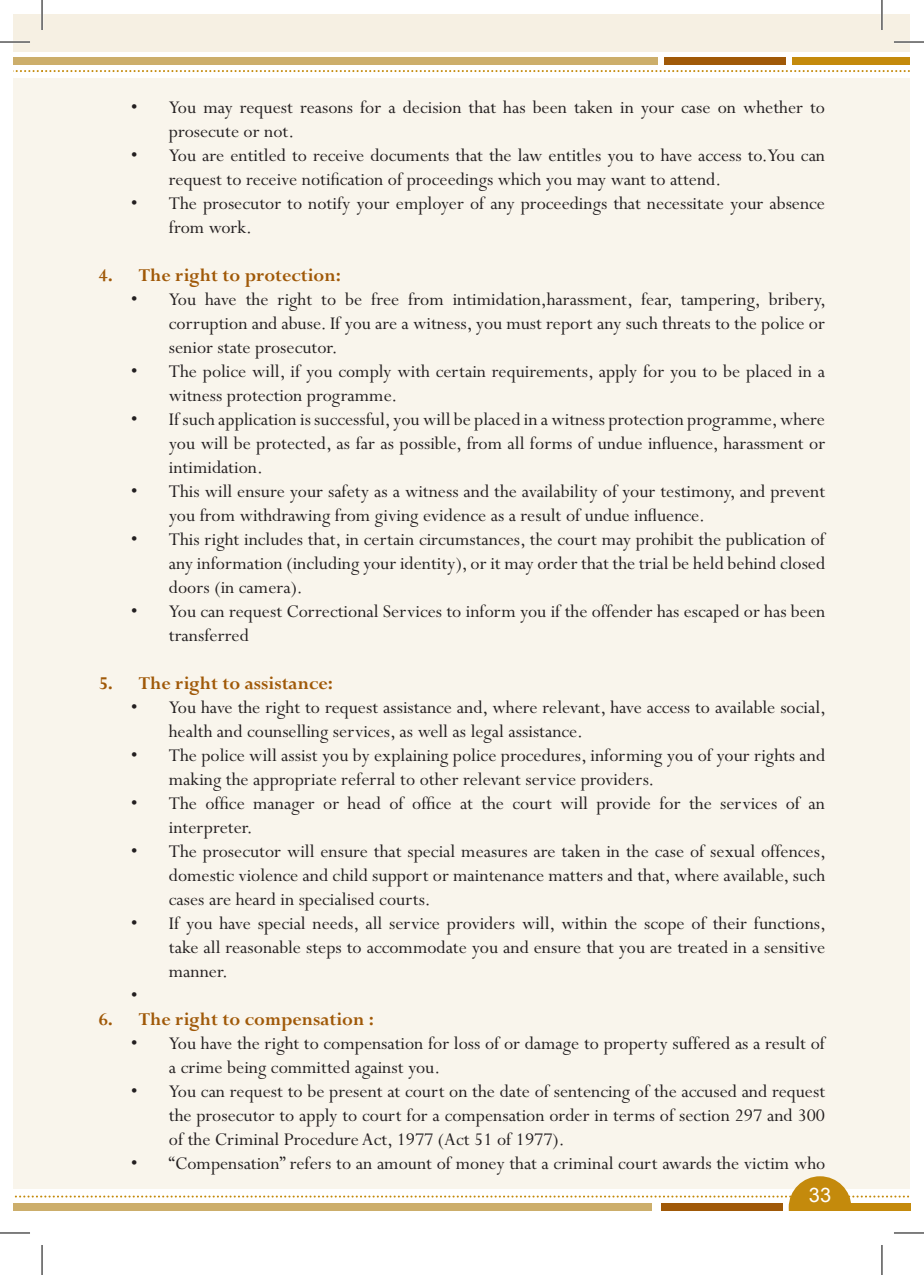
<style>
.page{position:relative;width:924px;height:1275px;background:#fff}
.page>*{position:absolute;margin:0;border:0;box-sizing:border-box;transform-origin:0 0}
.Bullets{font:20px/24px "Perpetua";color:#231f20}
.Subheading{font:700 20px "Perpetua";color:#a05908}
.t1{font:20px "Arial";color:#fff}
</style>
<div class="page">
<div style="left:14px;top:1203px;width:28px;height:7px;background:#ccae6b"></div>
<div style="left:14px;top:57px;width:28px;height:7px;background:#ccae6b"></div>
<div style="left:14px;top:79px;width:28px;height:1110px;background:#f9f5ec"></div>
<div style="left:14px;top:14px;width:28px;height:38px;background:#f6f0e3"></div>
<div style="left:42px;top:1203px;width:609px;height:7px;background:#ccae6b"></div>
<div style="left:660px;top:1203px;width:121px;height:7px;background:#a05908"></div>
<div style="left:788px;top:1203px;width:121px;height:7px;background:#c48a0c"></div>
<svg style="left:14px;top:1195px;width:896px;height:2px"></svg>
<div style="left:792px;top:57px;width:117px;height:7px;background:#c48a0c"></div>
<div style="left:664px;top:57px;width:121px;height:7px;background:#a05908"></div>
<div style="left:42px;top:57px;width:615px;height:7px;background:#ccae6b"></div>
<svg style="left:15px;top:70px;width:894px;height:2px"></svg>
<div style="left:42px;top:79px;width:866px;height:1110px;background:#f9f5ec"></div>
<div style="left:42px;top:14px;width:866px;height:38px;background:#f6f0e3"></div>
<div style="left:788px;top:1176px;width:63px;height:62px;background:#c48a0c;border-radius:50%"></div>
<div style="left:776px;top:1210px;width:125px;height:51px;background:#fff"></div>
<hr style="left:0;top:41px;width:30px;height:2px;background:#fff">
<hr style="left:893px;top:41px;width:30px;height:2px;background:#fff">
<hr style="left:41px;top:0;width:2px;height:30px;background:#fff">
<hr style="left:880px;top:0;width:2px;height:30px;background:#fff">
<hr style="left:0;top:42px;width:30px;height:1px;background:#000">
<hr style="left:893px;top:42px;width:30px;height:1px;background:#000">
<hr style="left:0;top:1232px;width:30px;height:1px;background:#000">
<hr style="left:893px;top:1232px;width:30px;height:1px;background:#000">
<hr style="left:42px;top:0;width:1px;height:30px;background:#000">
<hr style="left:42px;top:1245px;width:1px;height:30px;background:#000">
<hr style="left:881px;top:0;width:1px;height:30px;background:#000">
<hr style="left:881px;top:1245px;width:1px;height:30px;background:#000">
<p class="Bullets" style="left:169px;top:96px;width:657px;text-indent:-38px">• You may request reasons for a decision that has been taken in your case on whether to prosecute or not.</p>
<p class="Bullets" style="left:169px;top:144px;width:657px;text-indent:-38px">• You are entitled to receive documents that the law entitles you to have access to.You can request to receive notification of proceedings which you may want to attend.</p>
<p class="Bullets" style="left:169px;top:192px;width:657px;text-indent:-38px">• The prosecutor to notify your employer of any proceedings that necessitate your absence from work.</p>
<p class="Subheading" style="left:99px;top:264px;width:243px">4. The right to protection:</p>
<p class="Bullets" style="left:169px;top:288px;width:658px;text-align:justify;text-indent:-38px">• You have the right to be free from intimidation,harassment, fear, tampering, bribery, corruption and abuse. If you are a witness, you must report any such threats to the police or senior state prosecutor.</p>
<p class="Bullets" style="left:169px;top:360px;width:657px;text-indent:-38px">• The police will, if you comply with certain requirements, apply for you to be placed in a witness protection programme.</p>
<p class="Bullets" style="left:169px;top:408px;width:657px;text-align:justify;text-indent:-38px">• If such application is successful, you will be placed in a witness protection programme, where you will be protected, as far as possible, from all forms of undue influence, harassment or intimidation.</p>
<p class="Bullets" style="left:169px;top:480px;width:657px;text-indent:-38px">• This will ensure your safety as a witness and the availability of your testimony, and prevent you from withdrawing from giving evidence as a result of undue influence.</p>
<p class="Bullets" style="left:169px;top:528px;width:657px;text-align:justify;text-indent:-38px">• This right includes that, in certain circumstances, the court may prohibit the publication of any information (including your identity), or it may order that the trial be held behind closed doors (in camera).</p>
<p class="Bullets" style="left:169px;top:600px;width:657px;text-indent:-38px">• You can request Correctional Services to inform you if the offender has escaped or has been transferred</p>
<p class="Subheading" style="left:99px;top:672px;width:235px">5. The right to assistance:</p>
<p class="Bullets" style="left:169px;top:696px;width:658px;text-indent:-38px">• You have the right to request assistance and, where relevant, have access to available social, health and counselling services, as well as legal assistance.</p>
<p class="Bullets" style="left:169px;top:744px;width:657px;text-indent:-38px">• The police will assist you by explaining police procedures, informing you of your rights and making the appropriate referral to other relevant service providers.</p>
<p class="Bullets" style="left:169px;top:792px;width:657px;text-indent:-38px">• The office manager or head of office at the court will provide for the services of an interpreter.</p>
<p class="Bullets" style="left:169px;top:840px;width:658px;text-align:justify;text-indent:-38px">• The prosecutor will ensure that special measures are taken in the case of sexual offences, domestic violence and child support or maintenance matters and that, where available, such cases are heard in specialised courts.</p>
<p class="Bullets" style="left:169px;top:912px;width:658px;text-align:justify;text-indent:-38px">• If you have special needs, all service providers will, within the scope of their functions, take all reasonable steps to accommodate you and ensure that you are treated in a sensitive manner.</p>
<p class="Bullets" style="left:131px;top:984px;width:8px">•</p>
<p class="Subheading" style="left:99px;top:1008px;width:276px">6. The right to compensation :</p>
<p class="Bullets" style="left:169px;top:1032px;width:657px;text-indent:-38px">• You have the right to compensation for loss of or damage to property suffered as a result of a crime being committed against you.</p>
<p class="Bullets" style="left:169px;top:1080px;width:657px;text-align:justify;text-indent:-38px">• You can request to be present at court on the date of sentencing of the accused and request the prosecutor to apply to court for a compensation order in terms of section 297 and 300 of the Criminal Procedure Act, 1977 (Act 51 of 1977).</p>
<p class="Bullets" style="left:131px;top:1152px;width:695px">• “Compensation” refers to an amount of money that a criminal court awards the victim who</p>
<p class="t1" style="left:808px;top:1183px;width:24px">33</p>
</div>
